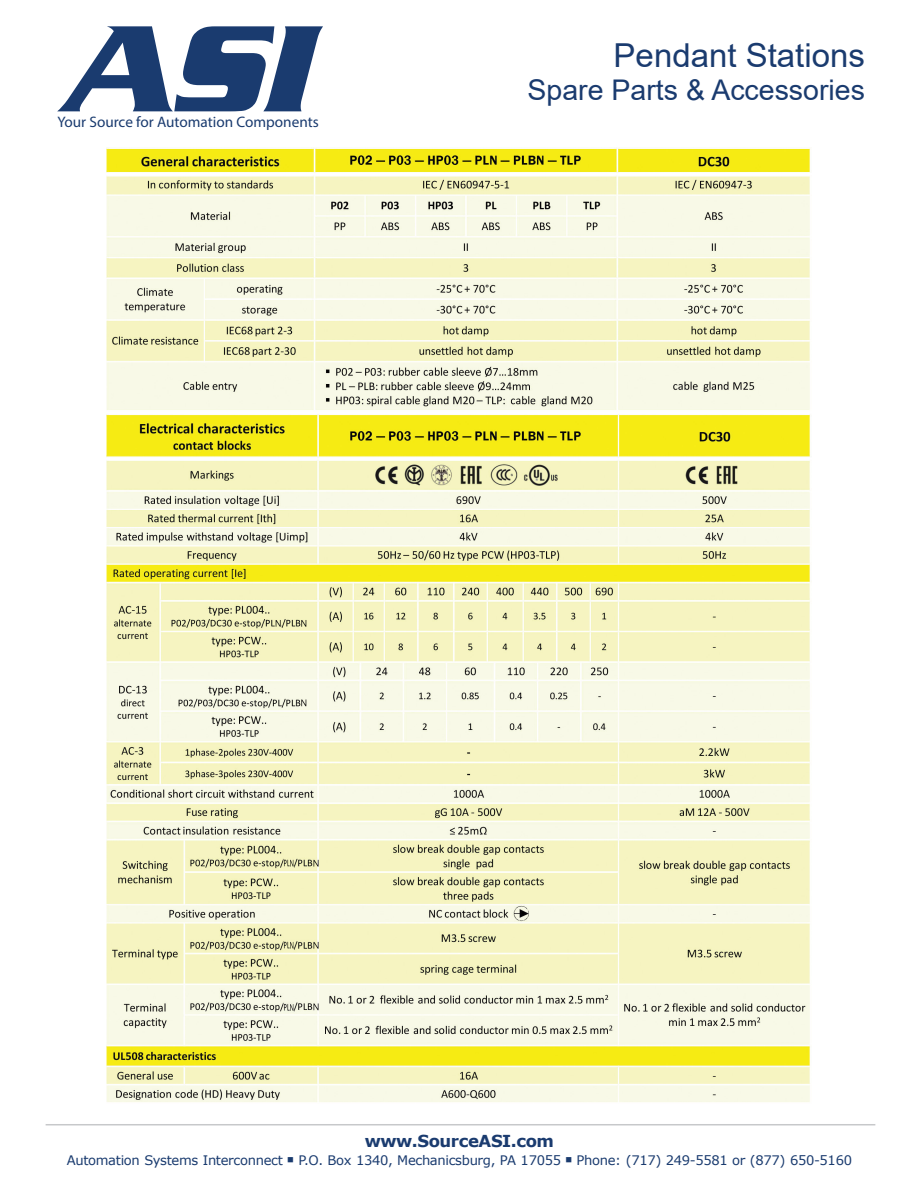
<style>
.page{position:relative;width:918px;height:1188px;background:#fff}
.page>*{position:absolute;margin:0;border:0;box-sizing:border-box;transform-origin:0 0}
.t1{font:33px "Arial";color:#1a3b6f}
.t2{font:28.5px "Arial";color:#1a3b6f}
.t3{font:700 16.5px "Verdana";letter-spacing:-.025em;color:#1a3b6f}
.t4{font:15.3px "Myriad Pro";color:#1a3b6f}
.t5{font:13.2px "Verdana";letter-spacing:-.025em;color:#1a3b6f}
</style>
<div class="page">
<svg style="left:57px;top:26px;width:266px;height:85px"></svg>
<hr style="left:46px;top:1124px;width:829px;height:1px;background:#c7c8ca">
<img style="left:106px;top:147px;width:706px;height:955px">
<p class="t4" style="left:57px;top:112px;width:263px">Your Source for Automation Components</p>
<h1 class="t1" style="left:614px;top:33px;width:253px">Pendant Stations</h1>
<h2 class="t2" style="left:528px;top:70px;width:339px">Spare Parts &amp; Accessories</h2>
<p class="t3" style="left:365px;top:1129px;width:191px">www.SourceASI.com</p>
<p class="t5" style="left:67px;top:1151px;width:787px">Automation Systems Interconnect ■ P.O. Box 1340, Mechanicsburg, PA 17055 ■ Phone: (717) 249-5581 or (877) 650-5160</p>
</div>
